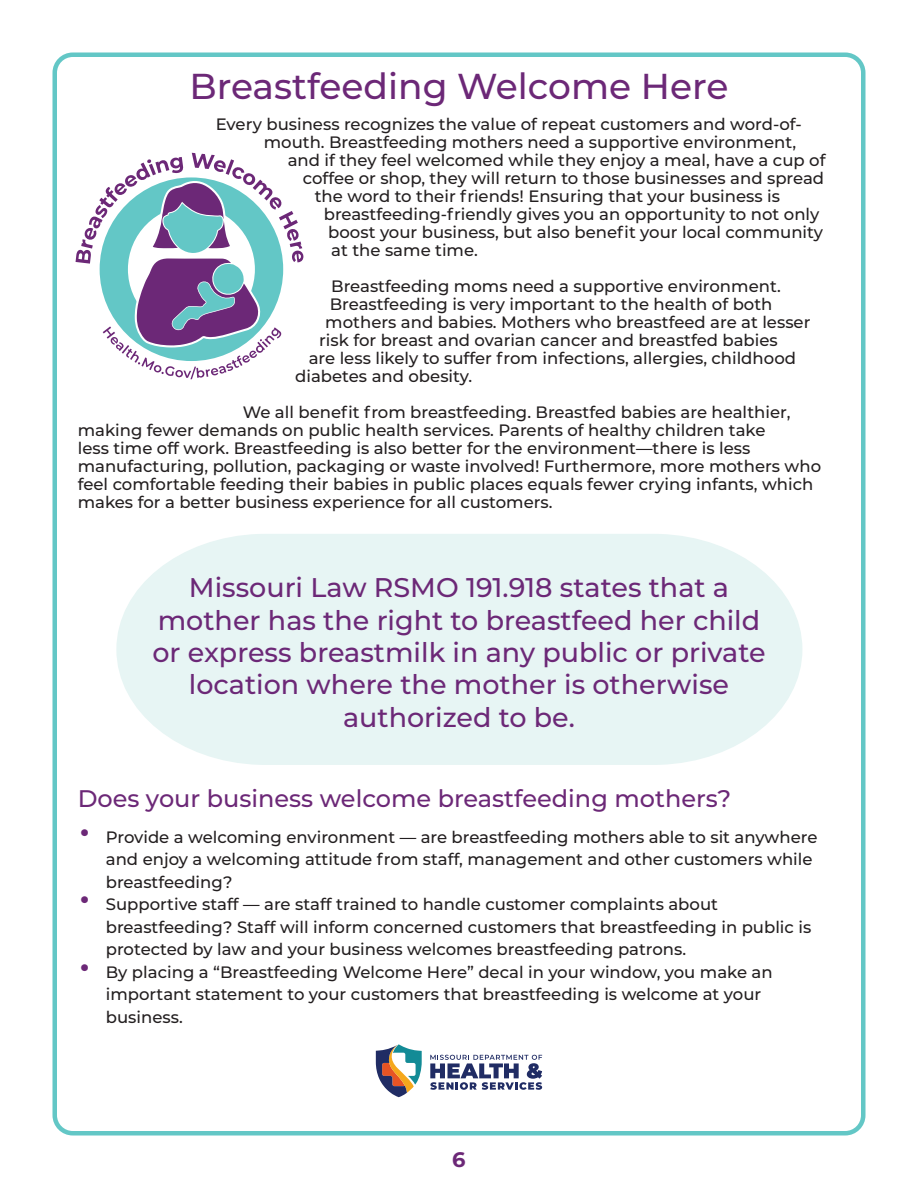
<style>
.page{position:relative;width:918px;height:1188px;background:#fff}
.page>*{position:absolute;margin:0;border:0;box-sizing:border-box;transform-origin:0 0}
.t1{font:500 36px "Montserrat";color:#6c2877}
.t2{font:500 27px/32.4px "Montserrat";color:#6c2877;text-align:center}
.t3{font:500 24px "Montserrat";color:#6c2877}
.t4{font:700 21px "Montserrat";color:#6c2877}
.t5{font:500 16.5px/22.5px "Montserrat";color:#231f20}
.s1{font-size:37.5px;color:#6c2877}
</style>
<div class="page">
<svg style="left:76px;top:153px;width:228px;height:226px"></svg>
<div style="left:52px;top:52px;width:814px;height:1084px;border:4px solid #63c7c6;border-radius:18px"></div>
<svg style="left:116px;top:534px;width:686px;height:231px;background:#e9f5f5"></svg>
<svg style="left:430px;top:1055px;width:112px;height:35px"></svg>
<svg style="left:376px;top:1044px;width:46px;height:53px"></svg>
<h2 class="t1" style="left:189px;top:61px;width:541px">Breastfeeding Welcome Here</h2>
<p class="t5" style="left:216px;top:113px;width:588px">Every business recognizes the value of repeat customers and word-of-</p>
<p class="t5" style="left:264px;top:131px;width:534px">mouth. Breastfeeding mothers need a supportive environment,</p>
<p class="t5" style="left:288px;top:149px;width:539px">and if they feel welcomed while they enjoy a meal, have a cup of</p>
<p class="t5" style="left:303px;top:167px;width:523px">coffee or shop, they will return to those businesses and spread</p>
<p class="t5" style="left:315px;top:185px;width:467px">the word to their friends! Ensuring that your business is</p>
<p class="t5" style="left:324px;top:203px;width:497px">breastfeeding-friendly gives you an opportunity to not only</p>
<p class="t5" style="left:328px;top:221px;width:496px">boost your business, but also benefit your local community</p>
<p class="t5" style="left:331px;top:239px;width:148px">at the same time.</p>
<p class="t5" style="left:331px;top:275px;width:451px">Breastfeeding moms need a supportive environment.</p>
<p class="t5" style="left:330px;top:293px;width:444px">Breastfeeding is very important to the health of both</p>
<p class="t5" style="left:325px;top:311px;width:487px">mothers and babies. Mothers who breastfeed are at lesser</p>
<p class="t5" style="left:319px;top:329px;width:460px">risk for breast and ovarian cancer and breastfed babies</p>
<p class="t5" style="left:309px;top:347px;width:489px">are less likely to suffer from infections, allergies, childhood</p>
<p class="t5" style="left:295px;top:365px;width:179px">diabetes and obesity.</p>
<p class="t5" style="left:78px;top:403px;width:745px;line-height:18px;text-indent:165px">We all benefit from breastfeeding. Breastfed babies are healthier, making fewer demands on public health services. Parents of healthy children take<br>less time off work. Breastfeeding is also better for the environment—there is less manufacturing, pollution, packaging or waste involved! Furthermore, more mothers who feel comfortable feeding their babies in public places equals fewer crying infants, which makes for a better business experience for all customers.</p>
<h2 class="t2" style="left:152px;top:570px;width:615px">Missouri Law RSMO 191.918 states that a mother has the right to breastfeed her child or express breastmilk in any public or private location where the mother is otherwise authorized to be.</h2>
<h2 class="t3" style="left:78px;top:782px;width:655px">Does your business welcome breastfeeding mothers?</h2>
<p class="t5" style="left:106px;top:825px;width:713px;text-indent:-27px"><span class="s1">•</span> Provide a welcoming environment — are breastfeeding mothers able to sit anywhere and enjoy a welcoming attitude from staff, management and other customers while breastfeeding?</p>
<p class="t5" style="left:106px;top:893px;width:707px;text-indent:-27px"><span class="s1">•</span> Supportive staff — are staff trained to handle customer complaints about breastfeeding? Staff will inform concerned customers that breastfeeding in public is protected by law and your business welcomes breastfeeding patrons.</p>
<p class="t5" style="left:106px;top:960px;width:668px;text-indent:-27px"><span class="s1">•</span> By placing a “Breastfeeding Welcome Here” decal in your window, you make an important statement to your customers that breastfeeding is welcome at your business.</p>
<p class="t4" style="left:452px;top:1144px;width:15px">6</p>
</div>
